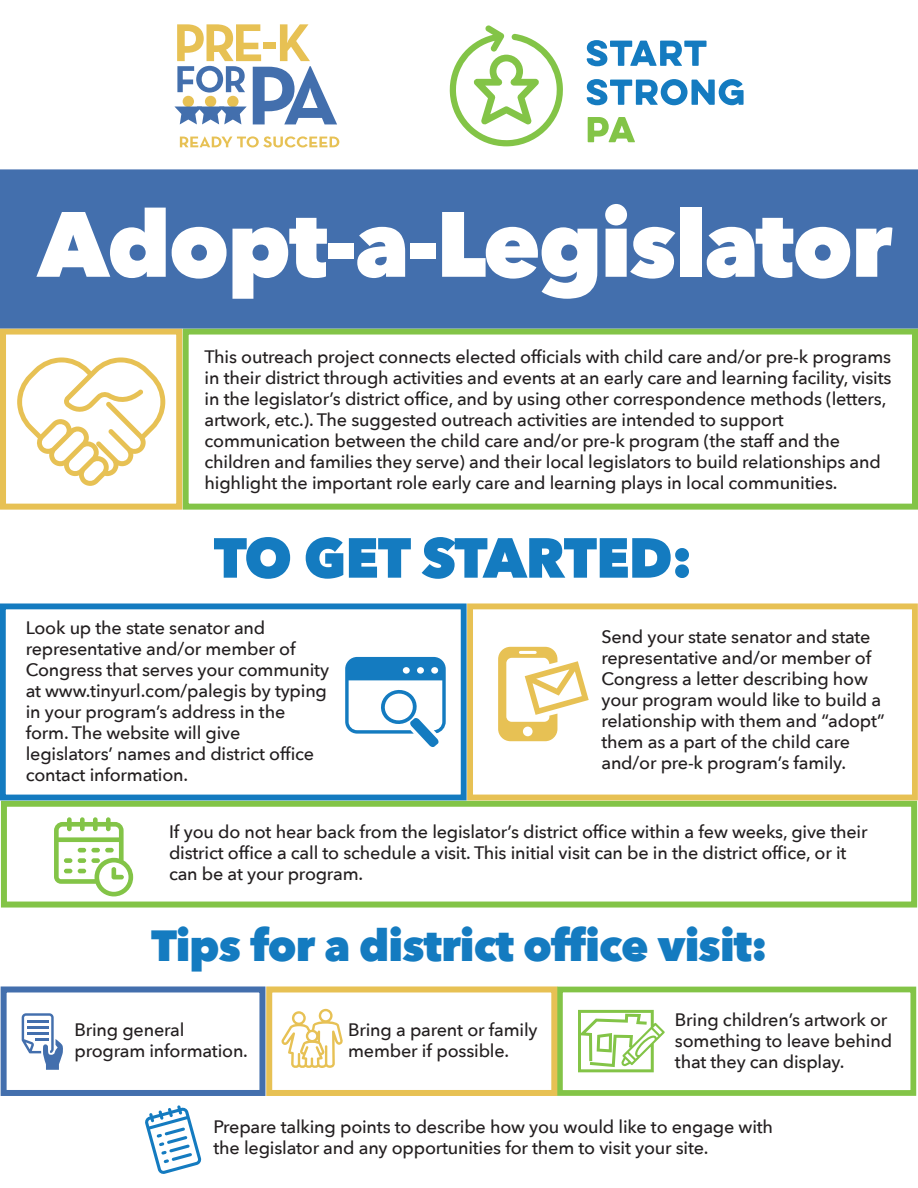
<style>
.page{position:relative;width:918px;height:1188px;background:#fff}
.page>*{position:absolute;margin:0;border:0;box-sizing:border-box;transform-origin:0 0}
.t1{font:800 91.5px "Avenir Next";letter-spacing:-.02em;color:#fff}
.t2{font:800 55.8px "Avenir Next";letter-spacing:-.02em;color:#147bc0}
.t3{font:800 43.5px "Avenir Next";letter-spacing:-.02em;color:#147bc0}
.t4{font:500 18px/21px "Avenir Next";letter-spacing:-.01em;color:#231f20}
</style>
<div class="page">
<div style="left:557px;top:987px;width:359px;height:109px;border:6px solid #83c447"></div>
<div style="left:266px;top:986px;width:291px;height:110px;border:6px solid #e7c154"></div>
<div style="left:1px;top:801px;width:916px;height:107px;border:6px solid #83c447"></div>
<div style="left:1px;top:986px;width:264px;height:110px;border:6px solid #436fad"></div>
<div style="left:183px;top:329px;width:735px;height:181px;border:6px solid #83c447"></div>
<div style="left:0;top:169px;width:918px;height:160px;background:#436fad"></div>
<svg style="left:587px;top:40px;width:120px;height:26px"></svg>
<svg style="left:587px;top:79px;width:157px;height:26px"></svg>
<svg style="left:588px;top:117px;width:47px;height:25px"></svg>
<svg style="left:449px;top:25px;width:114px;height:121px"></svg>
<svg style="left:174px;top:24px;width:163px;height:100px"></svg>
<svg style="left:180px;top:136px;width:159px;height:11px"></svg>
<svg style="left:0;top:326px;width:185px;height:184px"></svg>
<div style="left:467px;top:603px;width:451px;height:197px;border:6px solid #e7c154"></div>
<div style="left:0;top:603px;width:467px;height:197px;border:6px solid #147bc0"></div>
<svg style="left:345px;top:657px;width:101px;height:90px"></svg>
<svg style="left:498px;top:647px;width:91px;height:94px"></svg>
<svg style="left:54px;top:817px;width:79px;height:79px"></svg>
<svg style="left:22px;top:1013px;width:41px;height:57px"></svg>
<svg style="left:281px;top:1009px;width:62px;height:59px"></svg>
<svg style="left:578px;top:1010px;width:87px;height:62px"></svg>
<svg style="left:145px;top:1105px;width:57px;height:69px"></svg>
<h1 class="t1" style="left:38px;top:188px;width:856px">Adopt-a-Legislator</h1>
<p class="t4" style="left:205px;top:346px;width:688px">This outreach project connects elected officials with child care and/or pre-k programs in their district through activities and events at an early care and learning facility, visits in the legislator’s district office, and by using other correspondence methods (letters, artwork, etc.). The suggested outreach activities are intended to support communication between the child care and/or pre-k program (the staff and the children and families they serve) and their local legislators to build relationships and highlight the important role early care and learning plays in local communities.</p>
<h2 class="t2" style="left:214px;top:524px;width:481px">TO GET STARTED:</h2>
<p class="t4" style="left:26px;top:616px;width:305px">Look up the state senator and representative and/or member of<br>Congress that serves your community at www.tinyurl.com/palegis by typing in your program’s address in the form. The website will give legislators’ names and district office contact information.</p>
<p class="t4" style="left:601px;top:625px;width:285px">Send your state senator and state representative and/or member of<br>Congress a letter describing how your program would like to build a relationship with them and “adopt” them as a part of the child care and/or pre-k program’s family.</p>
<p class="t4" style="left:169px;top:821px;width:700px">If you do not hear back from the legislator’s district office within a few weeks, give their district office a call to schedule a visit. This initial visit can be in the district office, or it can be at your program.</p>
<h3 class="t3" style="left:151px;top:918px;width:618px">Tips for a district office visit:</h3>
<p class="t4" style="left:74px;top:1019px;width:175px">Bring general program information.</p>
<p class="t4" style="left:348px;top:1019px;width:191px">Bring a parent or family member if possible.</p>
<p class="t4" style="left:675px;top:1008px;width:219px">Bring children’s artwork or something to leave behind that they can display.</p>
<p class="t4" style="left:214px;top:1115px;width:561px">Prepare talking points to describe how you would like to engage with the legislator and any opportunities for them to visit your site.</p>
</div>
